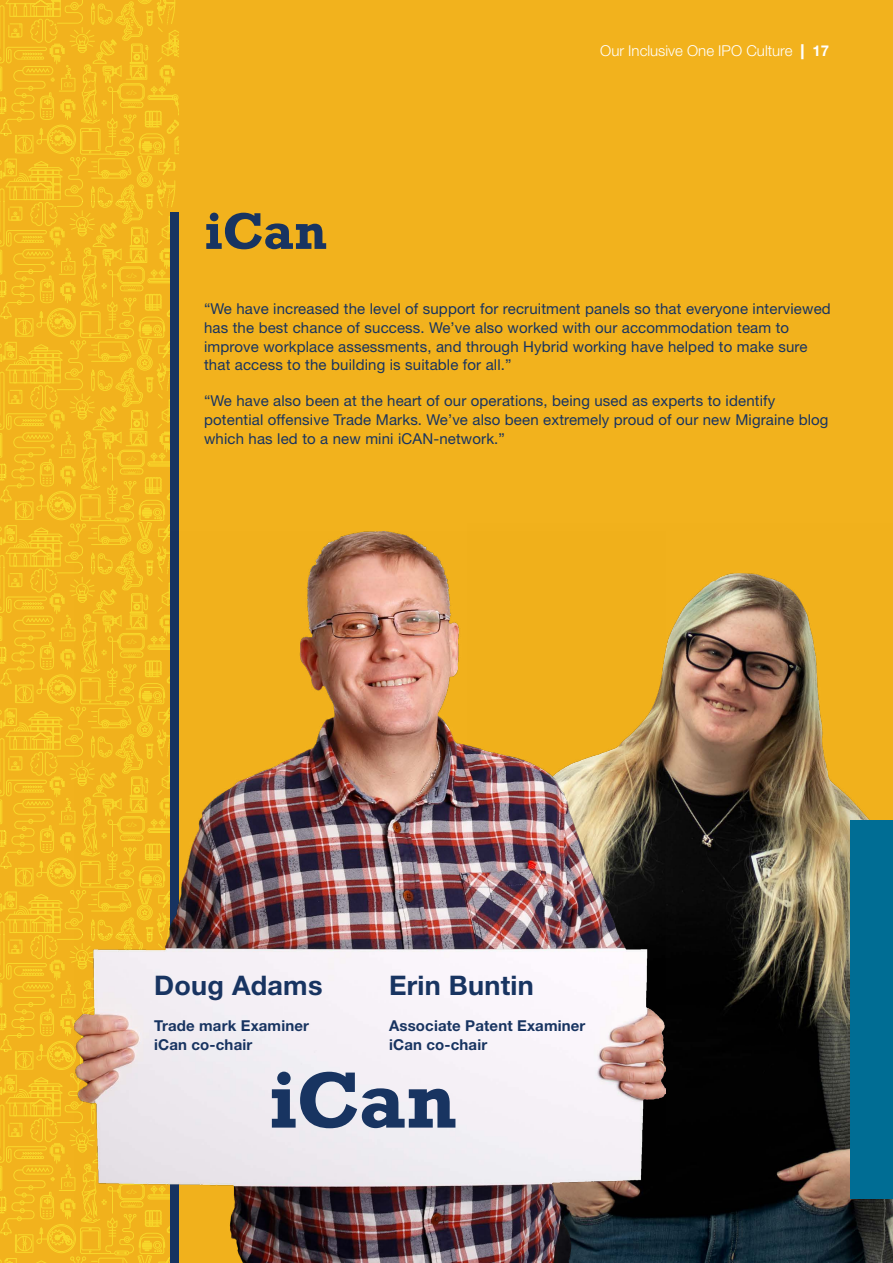
<style>
.page{position:relative;width:893px;height:1263px;background:#f2b21d}
.page>*{position:absolute;margin:0;border:0;box-sizing:border-box;transform-origin:0 0}
.t1{font:700 81px "Rockwell";color:#183461}
.t2{font:700 52.5px "Rockwell";color:#183461}
.t3{font:700 27px "Helvetica Neue LT Std";letter-spacing:.01em;color:#183461}
.body{font:15px/18.8px "Helvetica Neue LT Std";letter-spacing:.01em;color:#183461}
.body-2{font:700 15px/18.8px "Helvetica Neue LT Std";letter-spacing:.01em;color:#183461}
.t4{font:300 15px "Helvetica Neue LT Std";color:#fff}
.s1{font-weight:900}
.s2{font-weight:700}
</style>
<div class="page">
<svg style="left:0;top:0;width:179px;height:1263px"></svg>
<img style="left:665px;top:573px;width:228px;height:690px">
<div style="left:170px;top:213px;width:9px;height:1050px;background:#183461"></div>
<img style="left:75px;top:531px;width:590px;height:732px">
<div style="left:850px;top:821px;width:43px;height:378px;background:#006d94"></div>
<h1 class="t2" style="left:204px;top:199px;width:124px">iCan</h1>
<p class="t4" style="left:600px;top:42px;width:230px">Our Inclusive One IPO Culture <span class="s1">|</span> <span class="s2">17</span></p>
<p class="body" style="left:204px;top:299px;width:628px">“We have increased the level of support for recruitment panels so that everyone interviewed has the best chance of success. We’ve also worked with our accommodation team to improve workplace assessments, and through Hybrid working have helped to make sure that access to the building is suitable for all.”</p>
<p class="body" style="left:204px;top:391px;width:626px">“We have also been at the heart of our operations, being used as experts to identify potential offensive Trade Marks. We’ve also been extremely proud of our new Migraine blog which has led to a new mini iCAN-network.”</p>
<h2 class="t3" style="left:154px;top:969px;width:170px">Doug Adams</h2>
<p class="body-2" style="left:154px;top:1016px;width:156px">Trade mark Examiner iCan co-chair</p>
<h2 class="t3" style="left:389px;top:969px;width:146px">Erin Buntin</h2>
<p class="body-2" style="left:389px;top:1016px;width:198px">Associate Patent Examiner iCan co-chair</p>
<h1 class="t1" style="left:268px;top:1051px;width:190px">iCan</h1>
</div>
